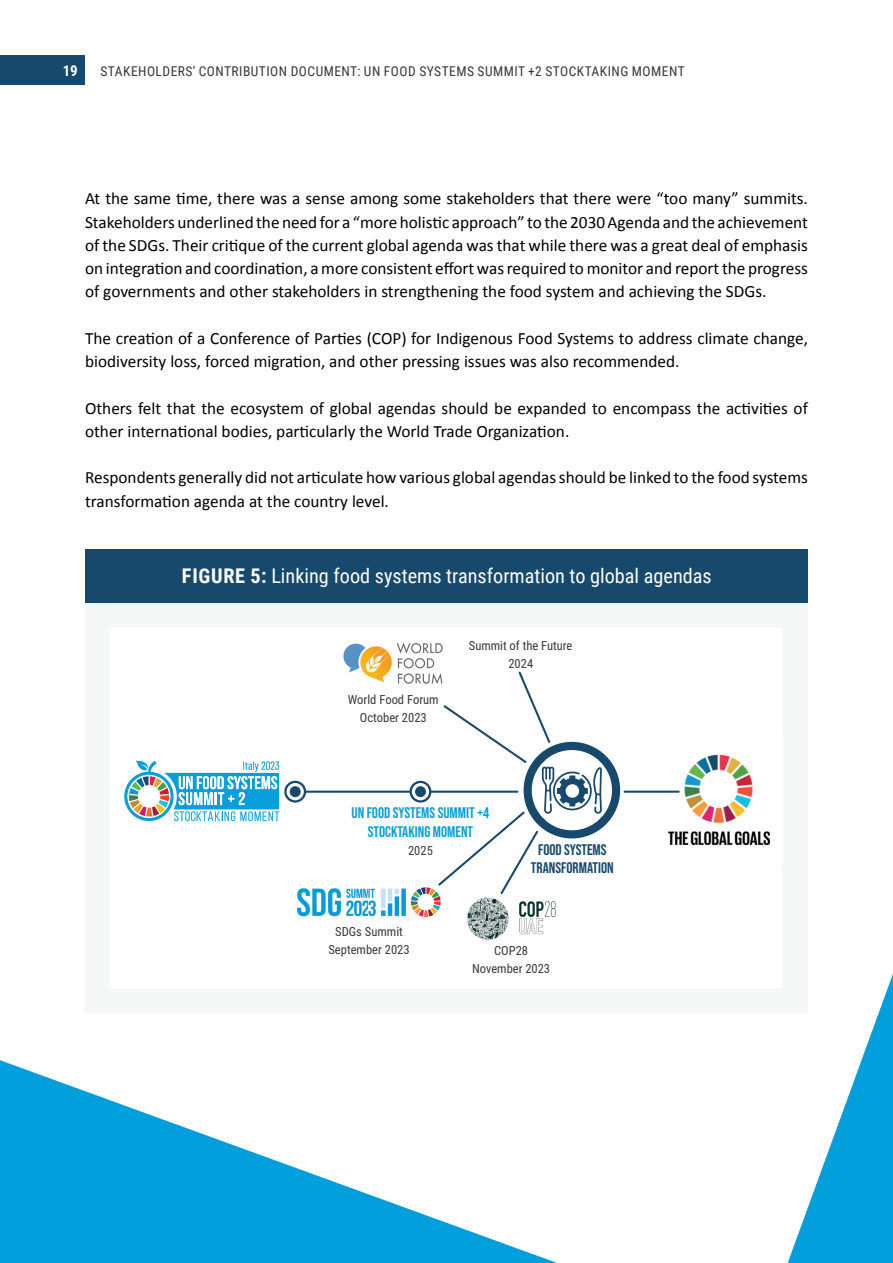
<style>
.page{position:relative;width:893px;height:1263px;background:#fff}
.page>*{position:absolute;margin:0;border:0;box-sizing:border-box;transform-origin:0 0}
.t1{font:20.25px "Roboto Condensed";color:#fff}
.t2{font:17.25px/23.2px "Calibri";color:#000}
.t3{font:15.3px/18.5px "Bebas Neue";color:#079ed9;text-align:center}
.t4{font:15.3px/18.5px "Bebas Neue";color:#16496b;text-align:center}
.t5{font:700 15px "Roboto Condensed";color:#fff}
.t6{font:13.5px "Roboto Condensed";letter-spacing:.035em;color:#383739}
.t7{font:12.6px/18.1px "Roboto Condensed";color:#383739;text-align:center}
.s1{font-weight:700}
</style>
<div class="page">
<svg style="left:788px;top:974px;width:105px;height:289px"></svg>
<svg style="left:0;top:1060px;width:557px;height:203px"></svg>
<div style="left:0;top:55px;width:85px;height:30px;background:#16496b"></div>
<div style="left:85px;top:603px;width:723px;height:410px;background:#f6f7f7"></div>
<div style="left:85px;top:549px;width:723px;height:54px;background:#16496b"></div>
<div style="left:111px;top:628px;width:671px;height:359px;background:#fff"></div>
<img style="left:653px;top:754px;width:117px;height:91px">
<img style="left:343px;top:643px;width:100px;height:41px">
<img style="left:467px;top:897px;width:89px;height:43px">
<img style="left:297px;top:887px;width:144px;height:31px">
<hr style="left:287px;top:791px;width:231px;height:2px;background:#16496b">
<hr style="left:624px;top:791px;width:56px;height:2px;background:#16496b">
<svg style="left:124px;top:761px;width:182px;height:60px"></svg>
<div style="left:290px;top:786px;width:11px;height:11px;background:#16496b;border-radius:50%"></div>
<svg style="left:410px;top:781px;width:21px;height:21px"></svg>
<div style="left:415px;top:786px;width:11px;height:11px;background:#16496b;border-radius:50%"></div>
<div style="left:524px;top:742px;width:96px;height:96px;background:#16496b;border-radius:50%"></div>
<div style="left:532px;top:750px;width:80px;height:80px;background:#fff;border-radius:50%"></div>
<svg style="left:438px;top:671px;width:164px;height:223px"></svg>
<p class="t5" style="left:63px;top:60px;width:17px">19</p>
<p class="t6" style="left:101px;top:62px;width:586px">STAKEHOLDERS’ CONTRIBUTION DOCUMENT: UN FOOD SYSTEMS SUMMIT +2 STOCKTAKING MOMENT</p>
<p class="t2" style="left:85px;top:186px;width:724px;text-align:justify">At the same time, there was a sense among some stakeholders that there were “too many” summits.<br>Stakeholders underlined the need for a “more holistic approach” to the 2030 Agenda and the achievement of the SDGs. Their critique of the current global agenda was that while there was a great deal of emphasis on integration and coordination, a more consistent effort was required to monitor and report the progress of governments and other stakeholders in strengthening the food system and achieving the SDGs.</p>
<p class="t2" style="left:85px;top:326px;width:724px">The creation of a Conference of Parties (COP) for Indigenous Food Systems to address climate change, biodiversity loss, forced migration, and other pressing issues was also recommended.</p>
<p class="t2" style="left:85px;top:395px;width:724px">Others felt that the ecosystem of global agendas should be expanded to encompass the activities of other international bodies, particularly the World Trade Organization.</p>
<p class="t2" style="left:85px;top:465px;width:724px">Respondents generally did not articulate how various global agendas should be linked to the food systems transformation agenda at the country level.</p>
<p class="t1" style="left:182px;top:562px;width:531px"><span class="s1">FIGURE 5:</span> Linking food systems transformation to global agendas</p>
<p class="t7" style="left:348px;top:690px;width:92px">World Food Forum<br>October 2023</p>
<p class="t7" style="left:469px;top:635px;width:105px">Summit of the Future<br>2024</p>
<p class="t3" style="left:352px;top:804px;width:139px">UN FOOD SYSTEMS SUMMIT +4<br>STOCKTAKING MOMENT</p>
<p class="t7" style="left:408px;top:841px;width:26px">2025</p>
<p class="t4" style="left:531px;top:840px;width:84px">FOOD SYSTEMS<br>TRANSFORMATION</p>
<p class="t7" style="left:328px;top:922px;width:83px">SDGs Summit<br>September 2023</p>
<p class="t7" style="left:472px;top:941px;width:80px">COP28<br>November 2023</p>
</div>
